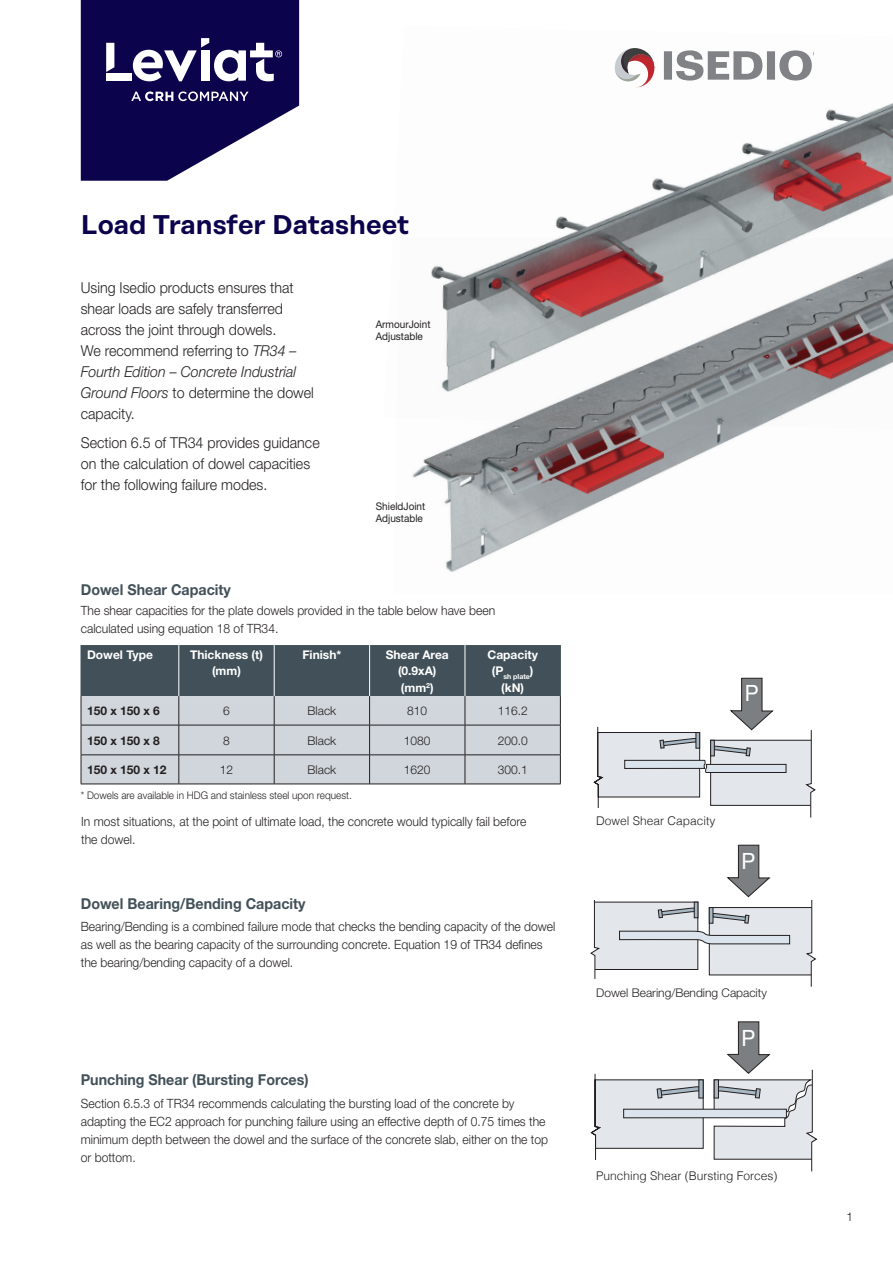
<style>
.page{position:relative;width:893px;height:1263px;background:#fff}
.page>*{position:absolute;margin:0;border:0;box-sizing:border-box;transform-origin:0 0}
.t1{font:600 27px "Rational Display";color:#0b034c}
.t2{font:22.5px "Helvetica Neue";color:#fff;scale:.95 1}
.t3{font:300 15px/21px "Helvetica Neue";color:#231f20;scale:.95 1}
.t4{font:700 15px "Helvetica Neue";color:#425159;scale:.95 1}
.t5{font:300 12.75px/18px "Helvetica Neue";color:#231f20;scale:.95 1}
.t6{font:300 12px "Helvetica Neue";color:#231f20}
.t7{font:700 12px/16.5px "Helvetica Neue";color:#fff;text-align:center}
.t8{font:300 12px "Helvetica";color:#231f20}
.t9{font:700 12px "Helvetica Neue";color:#231f20}
.t10{font:300 10.5px "Helvetica Neue";color:#231f20;scale:.95 1}
.t11{font:10.5px/12px "Helvetica Neue";color:#231f20;scale:.95 1}
.t12{font:700 7.05px "Helvetica Neue";color:#fff}
.s1{font-style:italic}
</style>
<div class="page">
<img style="left:555px;top:51px;width:338px;height:187px">
<img style="left:412px;top:238px;width:481px;height:334px">
<svg style="left:81px;top:645px;width:480px;height:139px;background:#98a1a7"></svg>
<hr style="left:81px;top:784px;width:98px;height:1px;background:#231f20">
<hr style="left:179px;top:784px;width:95px;height:1px;background:#231f20">
<hr style="left:274px;top:784px;width:96px;height:1px;background:#231f20">
<hr style="left:370px;top:784px;width:95px;height:1px;background:#231f20">
<hr style="left:465px;top:784px;width:96px;height:1px;background:#231f20">
<hr style="left:179px;top:645px;width:1px;height:51px;background:#fff">
<hr style="left:274px;top:645px;width:1px;height:51px;background:#fff">
<hr style="left:369px;top:645px;width:1px;height:51px;background:#fff">
<hr style="left:465px;top:645px;width:1px;height:51px;background:#fff">
<hr style="left:81px;top:645px;width:1px;height:51px;background:#425159">
<hr style="left:560px;top:645px;width:1px;height:51px;background:#425159">
<svg style="left:590px;top:844px;width:226px;height:143px"></svg>
<svg style="left:591px;top:1021px;width:227px;height:151px"></svg>
<svg style="left:594px;top:677px;width:222px;height:141px"></svg>
<svg style="left:81px;top:0;width:218px;height:181px"></svg>
<svg style="left:615px;top:48px;width:39px;height:40px"></svg>
<svg style="left:664px;top:50px;width:148px;height:31px"></svg>
<p class="t1" style="left:81px;top:209px;width:330px">Load Transfer Datasheet</p>
<p class="t3" style="left:81px;top:276px;width:247px">Using Isedio products ensures that shear loads are safely transferred across the joint through dowels.<br>We recommend referring to <span class="s1">TR34 –<br>Fourth Edition – Concrete Industrial<br>Ground Floors</span> to determine the dowel capacity.</p>
<p class="t3" style="left:81px;top:432px;width:253px">Section 6.5 of TR34 provides guidance on the calculation of dowel capacities for the following failure modes.</p>
<p class="t11" style="left:376px;top:318px;width:59px">ArmourJoint<br>Adjustable</p>
<p class="t11" style="left:376px;top:500px;width:54px">ShieldJoint<br>Adjustable</p>
<p class="t4" style="left:81px;top:580px;width:160px">Dowel Shear Capacity</p>
<p class="t5" style="left:81px;top:601px;width:438px">The shear capacities for the plate dowels provided in the table below have been calculated using equation 18 of TR34.</p>
<p class="t7" style="left:87px;top:646px;width:67px">Dowel Type</p>
<p class="t7" style="left:190px;top:646px;width:74px">Thickness (t) (mm)</p>
<p class="t7" style="left:302px;top:646px;width:40px">Finish*</p>
<p class="t7" style="left:386px;top:646px;width:65px">Shear Area (0.9xA) (mm<sup>2</sup>)</p>
<p class="t7" style="left:487px;top:646px;width:52px">Capacity</p>
<p class="t12" style="left:492px;top:672px;width:43px"><sup>(P</sup>sh plate<sup>)</sup></p>
<p class="t7" style="left:501px;top:679px;width:24px">(kN)</p>
<p class="t9" style="left:87px;top:703px;width:74px">150 x 150 x 6</p>
<p class="t6" style="left:223px;top:703px;width:8px">6</p>
<p class="t6" style="left:308px;top:703px;width:30px">Black</p>
<p class="t6" style="left:407px;top:703px;width:22px">810</p>
<p class="t6" style="left:498px;top:703px;width:32px">116.2</p>
<p class="t9" style="left:87px;top:733px;width:74px">150 x 150 x 8</p>
<p class="t6" style="left:223px;top:733px;width:8px">8</p>
<p class="t6" style="left:308px;top:733px;width:30px">Black</p>
<p class="t6" style="left:404px;top:733px;width:28px">1080</p>
<p class="t6" style="left:498px;top:733px;width:32px">200.0</p>
<p class="t9" style="left:87px;top:762px;width:81px">150 x 150 x 12</p>
<p class="t6" style="left:220px;top:762px;width:15px">12</p>
<p class="t6" style="left:308px;top:762px;width:30px">Black</p>
<p class="t6" style="left:404px;top:762px;width:28px">1620</p>
<p class="t6" style="left:498px;top:762px;width:32px">300.1</p>
<p class="t10" style="left:81px;top:789px;width:287px">* Dowels are available in HDG and stainless steel upon request.</p>
<p class="t5" style="left:81px;top:813px;width:470px">In most situations, at the point of ultimate load, the concrete would typically fail before the dowel.</p>
<p class="t4" style="left:81px;top:894px;width:238px">Dowel Bearing/Bending Capacity</p>
<p class="t5" style="left:81px;top:917px;width:501px">Bearing/Bending is a combined failure mode that checks the bending capacity of the dowel as well as the bearing capacity of the surrounding concrete. Equation 19 of TR34 defines the bearing/bending capacity of a dowel.</p>
<p class="t4" style="left:81px;top:1071px;width:241px">Punching Shear (Bursting Forces)</p>
<p class="t5" style="left:81px;top:1094px;width:493px">Section 6.5.3 of TR34 recommends calculating the bursting load of the concrete by adapting the EC2 approach for punching failure using an effective depth of 0.75 times the minimum depth between the dowel and the surface of the concrete slab, either on the top or bottom.</p>
<p class="t2" style="left:745px;top:680px;width:16px">P</p>
<p class="t8" style="left:596px;top:811px;width:121px">Dowel Shear Capacity</p>
<p class="t2" style="left:742px;top:848px;width:16px">P</p>
<p class="t6" style="left:596px;top:986px;width:172px">Dowel Bearing/Bending Capacity</p>
<p class="t2" style="left:742px;top:1025px;width:16px">P</p>
<p class="t8" style="left:596px;top:1165px;width:183px">Punching Shear (Bursting Forces)</p>
<p class="t8" style="left:846px;top:1206px;width:8px">1</p>
</div>
